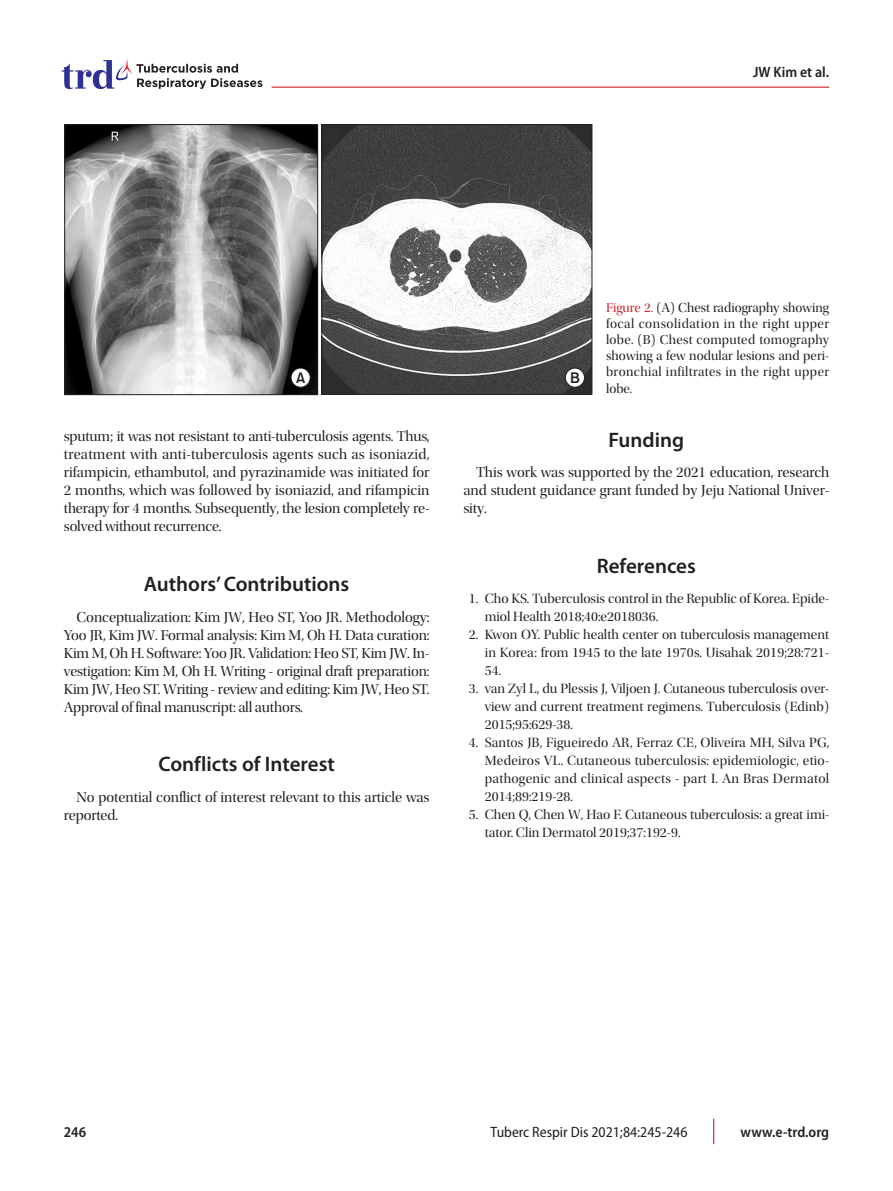
<style>
.page{position:relative;width:893px;height:1191px;background:#fff}
.page>*{position:absolute;margin:0;border:0;box-sizing:border-box;transform-origin:0 0}
.서론_1st{font:600 21px "Myriad Pro";color:#231f20}
.본문{font:15px/18px "Utopia Std Disp";letter-spacing:-.01em;color:#231f20;text-align:justify}
.t1{font:semi-condensed 15px "Myriad Pro";color:#231f20}
.t2{font:600 semi-condensed 15px "Myriad Pro";color:#231f20}
.t3{font:15px "Gothic 725 BT Bold A";color:#231f20}
.t4{font:13.95px/18px "Utopia Std Disp";color:#231f20;text-align:justify}
.그림설명{font:13.5px/16.2px "Utopia Std Disp";letter-spacing:.03em;color:#231f20;text-align:justify}
.s1{color:#d1232a}
</style>
<div class="page">
<svg style="left:713px;top:1118px;width:1px;height:26px"></svg>
<hr style="left:272px;top:87px;width:557px;height:1px;background:#d1232a">
<svg style="left:62px;top:59px;width:200px;height:30px"></svg>
<img style="left:324px;top:126px;width:266px;height:267px">
<img style="left:66px;top:126px;width:250px;height:267px">
<div style="left:64px;top:124px;width:254px;height:271px;border:1px solid #231f20"></div>
<div style="left:291px;top:368px;width:19px;height:19px;background:#fff;border-radius:50%"></div>
<div style="left:291px;top:368px;width:19px;height:19px;border:1px solid #231f20;border-radius:50%"></div>
<div style="left:565px;top:368px;width:19px;height:19px;background:#fff;border-radius:50%"></div>
<div style="left:565px;top:368px;width:20px;height:19px;border:1px solid #231f20;border-radius:50%"></div>
<div style="left:322px;top:124px;width:270px;height:271px;border:1px solid #231f20"></div>
<p class="t2" style="left:753px;top:62px;width:77px">JW Kim et al.</p>
<p class="t3" style="left:296px;top:369px;width:11px">A</p>
<p class="t3" style="left:570px;top:369px;width:11px">B</p>
<p class="그림설명" style="left:606px;top:299px;width:225px"><span class="s1">Figure 2.</span> (A) Chest radiography showing focal consolidation in the right upper lobe. (B) Chest computed tomography showing a few nodular lesions and peri&shy;bronchial infiltrates in the right upper lobe.</p>
<p class="본문" style="left:64px;top:428px;width:367px">sputum; it was not resistant to anti-tuberculosis agents. Thus, treatment with anti-tuberculosis agents such as isoniazid, rifampicin, ethambutol, and pyrazinamide was initiated for 2 months, which was followed by isoniazid, and rifampicin therapy for 4 months. Subsequently, the lesion completely re&shy;solved without recurrence.</p>
<p class="서론_1st" style="left:144px;top:570px;width:207px">Authors’ Contributions</p>
<p class="본문" style="left:64px;top:608px;width:367px;text-indent:13px">Conceptualization: Kim JW, Heo ST, Yoo JR. Methodology:<br>Yoo JR, Kim JW. Formal analysis: Kim M, Oh H. Data curation:<br>Kim M, Oh H. Software: Yoo JR. Validation: Heo ST, Kim JW. In&shy;vestigation: Kim M, Oh H. Writing - original draft preparation:<br>Kim JW, Heo ST. Writing - review and editing: Kim JW, Heo ST.<br>Approval of final manuscript: all authors.</p>
<p class="서론_1st" style="left:158px;top:750px;width:178px">Conflicts of Interest</p>
<p class="본문" style="left:64px;top:788px;width:367px;text-indent:13px">No potential conflict of interest relevant to this article was reported.</p>
<p class="서론_1st" style="left:608px;top:426px;width:77px">Funding</p>
<p class="본문" style="left:463px;top:464px;width:367px;text-indent:13px">This work was supported by the 2021 education, research and student guidance grant funded by Jeju National Univer&shy;sity.</p>
<p class="서론_1st" style="left:597px;top:552px;width:101px">References</p>
<p class="t4" style="left:485px;top:589px;width:346px;text-indent:-16px">1. Cho KS. Tuberculosis control in the Republic of Korea. Epide&shy;miol Health 2018;40:e2018036.</p>
<p class="t4" style="left:485px;top:625px;width:346px;text-indent:-16px">2. Kwon OY. Public health center on tuberculosis management in Korea: from 1945 to the late 1970s. Uisahak 2019;28:721- 54.</p>
<p class="t4" style="left:485px;top:679px;width:346px;text-indent:-16px">3. van Zyl L, du Plessis J, Viljoen J. Cutaneous tuberculosis over&shy;view and current treatment regimens. Tuberculosis (Edinb)<br>2015;95:629-38.</p>
<p class="t4" style="left:485px;top:733px;width:346px;text-indent:-16px">4. Santos JB, Figueiredo AR, Ferraz CE, Oliveira MH, Silva PG, Medeiros VL. Cutaneous tuberculosis: epidemiologic, etio&shy;pathogenic and clinical aspects - part I. An Bras Dermatol 2014;89:219-28.</p>
<p class="t4" style="left:485px;top:805px;width:346px;text-indent:-16px">5. Chen Q, Chen W, Hao F. Cutaneous tuberculosis: a great imi&shy;tator. Clin Dermatol 2019;37:192-9.</p>
<p class="t2" style="left:64px;top:1122px;width:24px">246</p>
<p class="t1" style="left:491px;top:1122px;width:198px">Tuberc Respir Dis 2021;84:245-246</p>
<p class="t2" style="left:740px;top:1122px;width:90px">www.e-trd.org</p>
</div>
